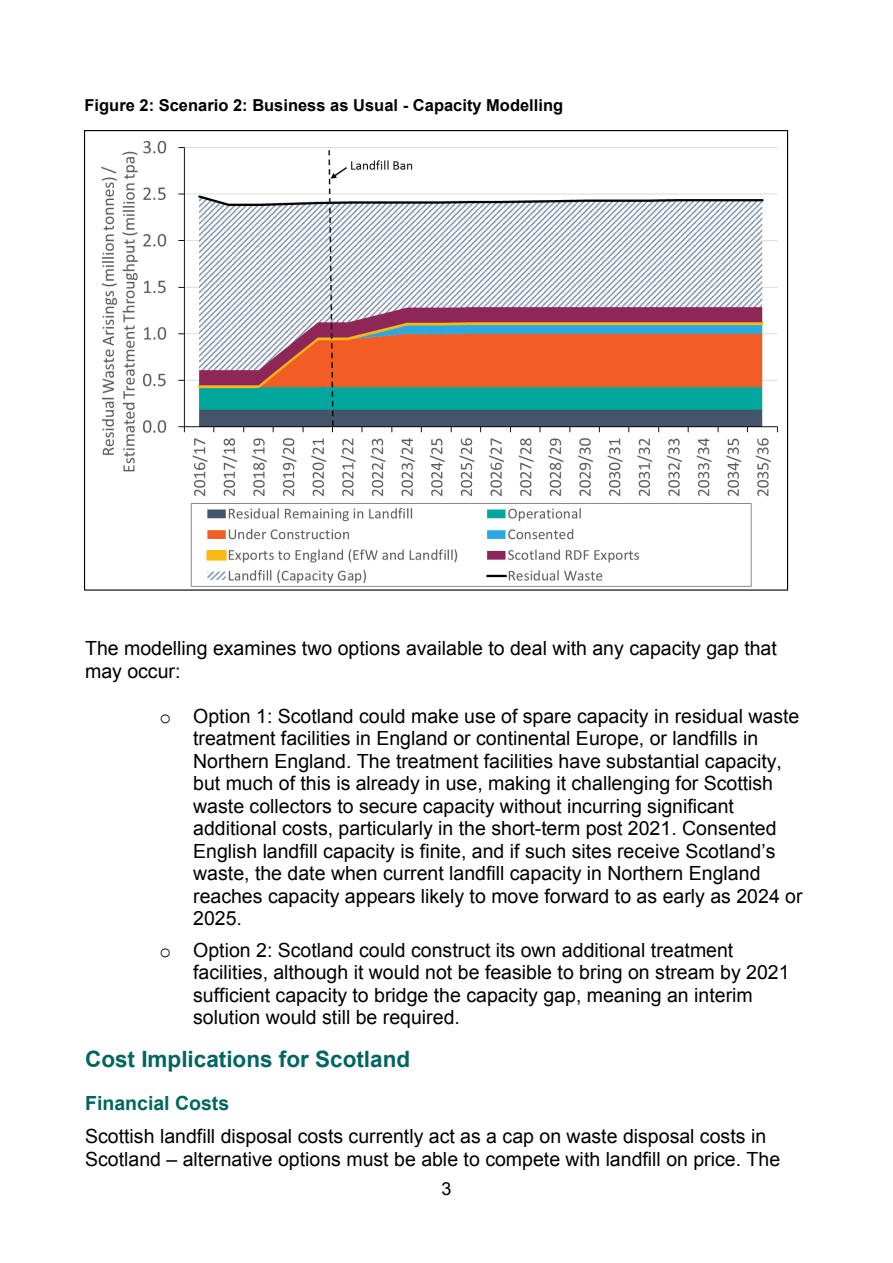
<style>
.page{position:relative;width:893px;height:1263px;background:#fff}
.page>*{position:absolute;margin:0;border:0;box-sizing:border-box;transform-origin:0 0}
.t1{font:700 22.5px "Arial";color:#006561}
.t2{font:19.5px/22.5px "Arial";color:#000}
.t3{font:700 19.5px "Arial";color:#006561}
.t4{font:18px "Arial";color:#000}
.t5{font:700 16.5px "Arial";color:#000}
.s1{font-family:"Courier New"}
</style>
<div class="page">
<img style="left:101px;top:140px;width:677px;height:447px">
<p class="t5" style="left:85px;top:96px;width:480px">Figure 2: Scenario 2: Business as Usual - Capacity Modelling</p>
<p class="t2" style="left:85px;top:637px;width:693px">The modelling examines two options available to deal with any capacity gap that may occur:</p>
<p class="t2" style="left:193px;top:705px;width:611px;text-indent:-34px"><span class="s1">o</span> Option 1: Scotland could make use of spare capacity in residual waste treatment facilities in England or continental Europe, or landfills in Northern England. The treatment facilities have substantial capacity, but much of this is already in use, making it challenging for Scottish waste collectors to secure capacity without incurring significant additional costs, particularly in the short-term post 2021. Consented English landfill capacity is finite, and if such sites receive Scotland’s waste, the date when current landfill capacity in Northern England reaches capacity appears likely to move forward to as early as 2024 or 2025.</p>
<p class="t2" style="left:193px;top:939px;width:598px;text-indent:-34px"><span class="s1">o</span> Option 2: Scotland could construct its own additional treatment facilities, although it would not be feasible to bring on stream by 2021 sufficient capacity to bridge the capacity gap, meaning an interim solution would still be required.</p>
<h2 class="t1" style="left:85px;top:1046px;width:327px">Cost Implications for Scotland</h2>
<h2 class="t3" style="left:85px;top:1092px;width:146px">Financial Costs</h2>
<p class="t2" style="left:85px;top:1125px;width:696px">Scottish landfill disposal costs currently act as a cap on waste disposal costs in<br>Scotland – alternative options must be able to compete with landfill on price. The</p>
<p class="t4" style="left:441px;top:1179px;width:12px">3</p>
</div>
